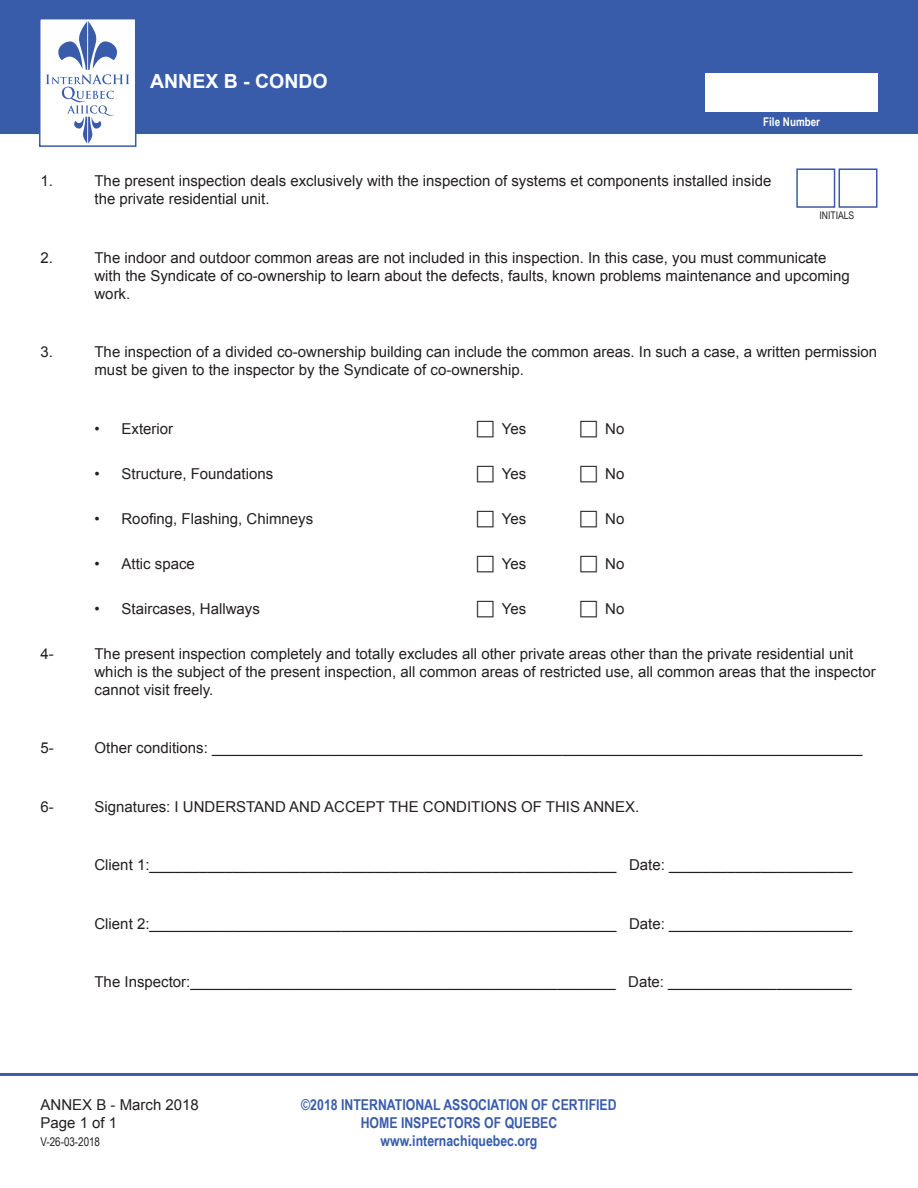
<style>
.page{position:relative;width:918px;height:1188px;background:#fff}
.page>*{position:absolute;margin:0;border:0;box-sizing:border-box;transform-origin:0 0}
.t1{font:700 19.5px "Arial";color:#fff}
.t2{font:15px/18px "Arial";color:#231f20}
.t3{font:700 15px "Arial Narrow";color:#385caa}
.t4{font:12px "Arial Narrow";color:#231f20}
.t5{font:700 12px "Arial Narrow";color:#fff}
._9pt_text{font:10.5px "Arial Narrow";color:#231f20}
</style>
<div class="page">
<div style="left:0;top:0;width:918px;height:134px;background:#385caa"></div>
<div style="left:705px;top:73px;width:173px;height:38px;background:#fff"></div>
<hr style="left:0;top:1073px;width:918px;height:3px;background:#385caa">
<svg style="left:39px;top:19px;width:98px;height:128px"></svg>
<div style="left:796px;top:168px;width:39px;height:40px;border:2px solid #385caa"></div>
<div style="left:839px;top:168px;width:39px;height:40px;border:2px solid #385caa"></div>
<p class="t1" style="left:150px;top:68px;width:179px">ANNEX B - CONDO</p>
<p class="t5" style="left:763px;top:113px;width:58px">File Number</p>
<p class="t2" style="left:40px;top:172px;width:14px">1.</p>
<p class="t2" style="left:94px;top:172px;width:678px">The present inspection deals exclusively with the inspection of systems et components installed inside the private residential unit.</p>
<p class="_9pt_text" style="left:819px;top:208px;width:36px">INITIALS</p>
<p class="t2" style="left:40px;top:249px;width:14px">2.</p>
<p class="t2" style="left:94px;top:249px;width:757px">The indoor and outdoor common areas are not included in this inspection. In this case, you must communicate with the Syndicate of co-ownership to learn about the defects, faults, known problems maintenance and upcoming work.</p>
<p class="t2" style="left:40px;top:343px;width:14px">3.</p>
<p class="t2" style="left:94px;top:343px;width:784px">The inspection of a divided co-ownership building can include the common areas. In such a case, a written permission must be given to the inspector by the Syndicate of co-ownership.</p>
<p class="t2" style="left:94px;top:420px;width:80px">• Exterior</p>
<p class="t2" style="left:502px;top:420px;width:26px">Yes</p>
<p class="t2" style="left:605px;top:420px;width:21px">No</p>
<p class="t2" style="left:94px;top:465px;width:180px">• Structure, Foundations</p>
<p class="t2" style="left:502px;top:465px;width:26px">Yes</p>
<p class="t2" style="left:605px;top:465px;width:21px">No</p>
<p class="t2" style="left:94px;top:510px;width:220px">• Roofing, Flashing, Chimneys</p>
<p class="t2" style="left:502px;top:510px;width:26px">Yes</p>
<p class="t2" style="left:605px;top:510px;width:21px">No</p>
<p class="t2" style="left:94px;top:555px;width:102px">• Attic space</p>
<p class="t2" style="left:502px;top:555px;width:26px">Yes</p>
<p class="t2" style="left:605px;top:555px;width:21px">No</p>
<p class="t2" style="left:94px;top:600px;width:167px">• Staircases, Hallways</p>
<p class="t2" style="left:502px;top:600px;width:26px">Yes</p>
<p class="t2" style="left:605px;top:600px;width:21px">No</p>
<p class="t2" style="left:40px;top:645px;width:15px">4-</p>
<p class="t2" style="left:94px;top:645px;width:783px">The present inspection completely and totally excludes all other private areas other than the private residential unit which is the subject of the present inspection, all common areas of restricted use, all common areas that the inspector cannot visit freely.</p>
<p class="t2" style="left:40px;top:739px;width:15px">5-</p>
<p class="t2" style="left:94px;top:739px;width:770px">Other conditions: ______________________________________________________________________________</p>
<p class="t2" style="left:40px;top:798px;width:15px">6-</p>
<p class="t2" style="left:94px;top:798px;width:546px">Signatures: I UNDERSTAND AND ACCEPT THE CONDITIONS OF THIS ANNEX.</p>
<p class="t2" style="left:94px;top:856px;width:760px">Client 1:________________________________________________________ Date: ______________________</p>
<p class="t2" style="left:94px;top:915px;width:760px">Client 2:________________________________________________________ Date: ______________________</p>
<p class="t2" style="left:94px;top:973px;width:759px">The Inspector:___________________________________________________ Date: ______________________</p>
<p class="t2" style="left:40px;top:1095px;width:160px">ANNEX B - March 2018</p>
<p class="t3" style="left:301px;top:1093px;width:317px">©2018 INTERNATIONAL ASSOCIATION OF CERTIFIED</p>
<p class="t2" style="left:40px;top:1113px;width:78px">Page 1 of 1</p>
<p class="t3" style="left:361px;top:1111px;width:198px">HOME INSPECTORS OF QUEBEC</p>
<p class="t4" style="left:40px;top:1133px;width:61px">V-26-03-2018</p>
<p class="t3" style="left:381px;top:1129px;width:158px">www.internachiquebec.org</p>
</div>
